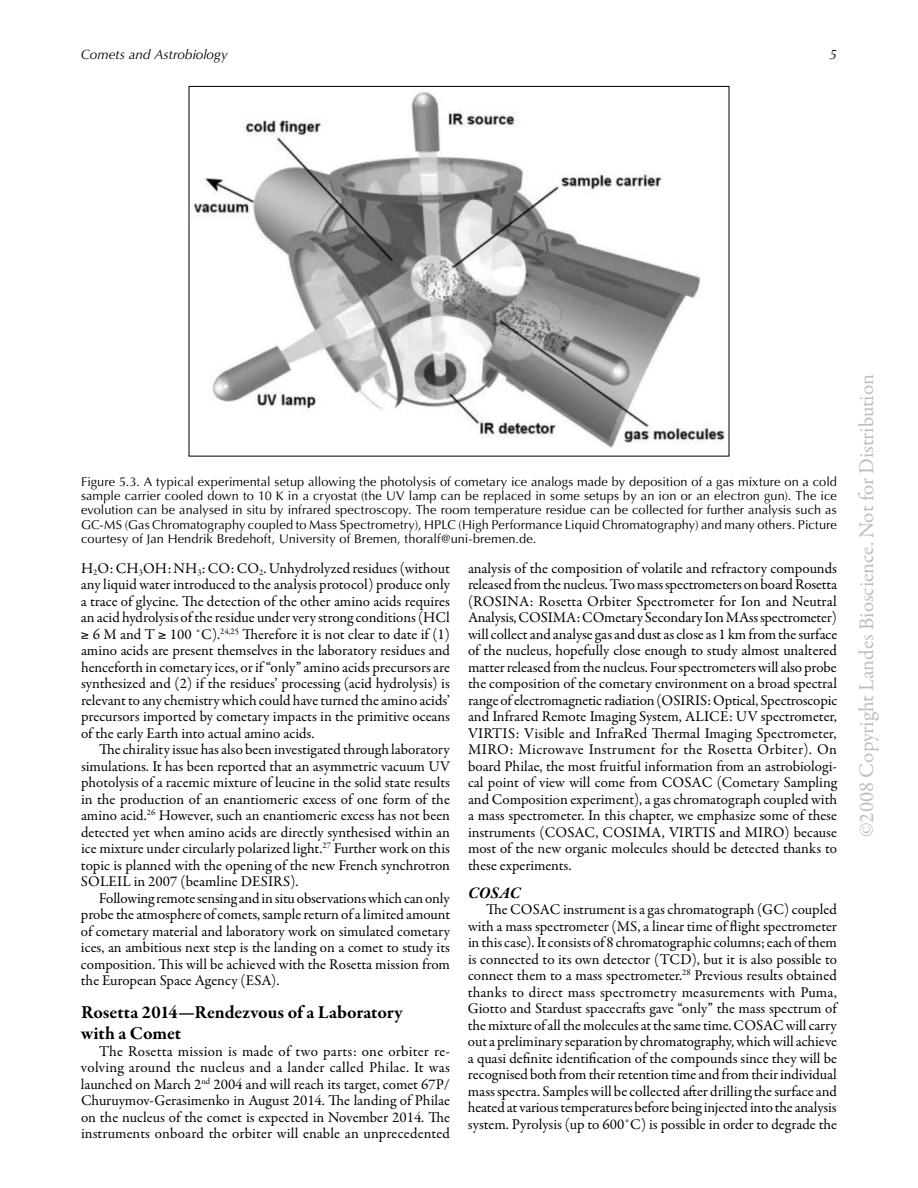
<style>
.page{position:relative;width:918px;height:1188px;background:#fff}
.page>*{position:absolute;margin:0;border:0;box-sizing:border-box;transform-origin:0 0}
.t1{font:21px "Garamond Premr Pro";color:#bcbdc0}
.t2{font:700 18.6px/21px "Garamond Premr Pro";color:#000}
.t3{font:italic 700 16.5px "Garamond Premr Pro";color:#000}
.t4{font:15px/16.5px "Garamond Premr Pro";color:#000;text-align:justify}
.t5{font:italic 13.5px "Optima LT Std";color:#000}
.t6{font:12.75px/14.2px "Optima LT Std";letter-spacing:.01em;color:#000;text-align:justify}
</style>
<div class="page">
<img style="left:193px;top:92px;width:532px;height:356px">
<p class="t5" style="left:81px;top:47px;width:148px">Comets and Astrobiology</p>
<p class="t5" style="left:829px;top:47px;width:9px">5</p>
<p class="t6" style="left:81px;top:474px;width:757px">Figure 5.3. A typical experimental setup allowing the photolysis of cometary ice analogs made by deposition of a gas mixture on a cold sample carrier cooled down to 10 K in a cryostat (the UV lamp can be replaced in some setups by an ion or an electron gun). The ice evolution can be analysed in situ by infrared spectroscopy. The room temperature residue can be collected for further analysis such as GC‑MS (Gas Chromatography coupled to Mass Spectrometry), HPLC (High Performance Liquid Chromatography) and many others. Picture courtesy of Jan Hendrik Bredehoft, University of Bremen, thoralf@uni-bremen.de.</p>
<p class="t4" style="left:81px;top:560px;width:371px">H<sub>2</sub>O: CH<sub>3</sub>OH: NH<sub>3</sub>: CO: CO<sub>2</sub>. Unhydrolyzed residues (without any liquid water introduced to the analysis protocol) produce only a trace of glycine. The detection of the other amino acids requires an acid hydrolysis of the residue under very strong conditions (HCl ≥ 6 M and T ≥ 100 ˚C).<sup>24,25</sup> Therefore it is not clear to date if (1) amino acids are present themselves in the laboratory residues and henceforth in cometary ices, or if “only” amino acids precursors are synthesized and (2) if the residues’ processing (acid hydrolysis) is relevant to any chemistry which could have turned the amino acids’ precursors imported by cometary impacts in the primitive oceans of the early Earth into actual amino acids.</p>
<p class="t4" style="left:81px;top:742px;width:371px;text-indent:18px">The chirality issue has also been investigated through laboratory simulations. It has been reported that an asymmetric vacuum UV photolysis of a racemic mixture of leucine in the solid state results in the production of an enantiomeric excess of one form of the amino acid.<sup>26</sup> However, such an enantiomeric excess has not been detected yet when amino acids are directly synthesised within an ice mixture under circularly polarized light.<sup>27</sup> Further work on this topic is planned with the opening of the new French synchrotron SOLEIL in 2007 (beamline DESIRS).</p>
<p class="t4" style="left:81px;top:890px;width:371px;text-indent:18px">Following remote sensing and in situ observations which can only probe the atmosphere of comets, sample return of a limited amount of cometary material and laboratory work on simulated cometary ices, an ambitious next step is the landing on a comet to study its composition. This will be achieved with the Rosetta mission from the European Space Agency (ESA).</p>
<p class="t2" style="left:81px;top:1002px;width:323px">Rosetta 2014—Rendezvous of a Laboratory with a Comet</p>
<p class="t4" style="left:81px;top:1043px;width:371px;text-indent:18px">The Rosetta mission is made of two parts: one orbiter re&shy;volving around the nucleus and a lander called Philae. It was launched on March 2<sup>nd</sup> 2004 and will reach its target, comet 67P/ Churuymov‑Gerasimenko in August 2014. The landing of Philae on the nucleus of the comet is expected in November 2014. The instruments onboard the orbiter will enable an unprecedented</p>
<p class="t4" style="left:468px;top:560px;width:371px">analysis of the composition of volatile and refractory compounds released from the nucleus. Two mass spectrometers on board Rosetta (ROSINA: Rosetta Orbiter Spectrometer for Ion and Neutral Analysis, COSIMA: COmetary Secondary Ion MAss spectrometer) will collect and analyse gas and dust as close as 1 km from the surface of the nucleus, hopefully close enough to study almost unaltered matter released from the nucleus. Four spectrometers will also probe the composition of the cometary environment on a broad spectral range of electromagnetic radiation (OSIRIS: Optical, Spectroscopic and Infrared Remote Imaging System, ALICE: UV spectrometer, VIRTIS: Visible and InfraRed Thermal Imaging Spectrometer, MIRO: Microwave Instrument for the Rosetta Orbiter). On board Philae, the most fruitful information from an astrobiologi&shy;cal point of view will come from COSAC (Cometary Sampling and Composition experiment), a gas chromatograph coupled with a mass spectrometer. In this chapter, we emphasize some of these instruments (COSAC, COSIMA, VIRTIS and MIRO) because most of the new organic molecules should be detected thanks to these experiments.</p>
<p class="t3" style="left:468px;top:882px;width:54px">COSAC</p>
<p class="t4" style="left:468px;top:902px;width:371px;text-indent:18px">The COSAC instrument is a gas chromatograph (GC) coupled with a mass spectrometer (MS, a linear time of flight spectrometer in this case). It consists of 8 chromatographic columns; each of them is connected to its own detector (TCD), but it is also possible to connect them to a mass spectrometer.<sup>28</sup> Previous results obtained thanks to direct mass spectrometry measurements with Puma, Giotto and Stardust spacecrafts gave “only” the mass spectrum of the mixture of all the molecules at the same time. COSAC will carry out a preliminary separation by chromatography, which will achieve a quasi definite identification of the compounds since they will be recognised both from their retention time and from their individual mass spectra. Samples will be collected after drilling the surface and heated at various temperatures before being injected into the analysis system. Pyrolysis (up to 600˚C) is possible in order to degrade the</p>
<h1 class="t1" style="left:854px;top:837px;width:464px;rotate:-90deg">©2008 Copyright Landes Bioscience. Not for Distribution</h1>
</div>
